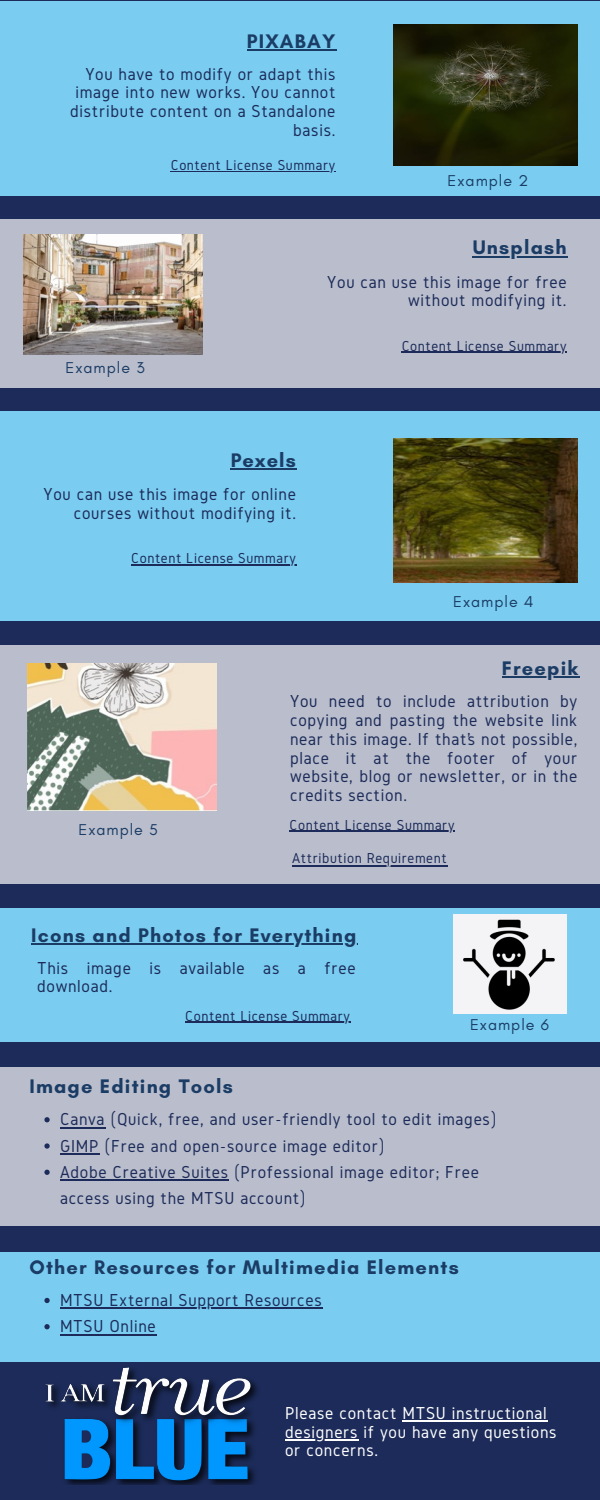
<style>
.page{position:relative;width:600px;height:1500px;background:#1c2b59}
.page>*{position:absolute;margin:0;border:0;box-sizing:border-box;transform-origin:0 0}
.t1{font:700 20px "Glacial Indifference";letter-spacing:.06em;color:#1b3c65}
.t2{font:18px/18.8px "Gidole";letter-spacing:.04em;color:#1c2b59;text-align:right}
.t3{font:18px/18.8px "Gidole";letter-spacing:.04em;color:#fff}
.t4{font:16px "Glacial Indifference";letter-spacing:.06em;color:#1b3c65}
.t5{font:15px "Gidole";letter-spacing:.04em;color:#1c2b59}
</style>
<div class="page">
<div style="left:0;top:219px;width:600px;height:169px;background:#babecc"></div>
<img style="left:24px;top:235px;width:178px;height:120px">
<div style="left:0;top:412px;width:600px;height:209px;background:#7acdf1"></div>
<img style="left:393px;top:438px;width:185px;height:145px">
<div style="left:0;top:646px;width:600px;height:238px;background:#babecc"></div>
<img style="left:27px;top:664px;width:189px;height:146px">
<div style="left:0;top:1067px;width:600px;height:159px;background:#babecc"></div>
<img style="left:45px;top:1367px;width:212px;height:118px">
<div style="left:0;top:1px;width:600px;height:195px;background:#7acdf1"></div>
<img style="left:393px;top:24px;width:185px;height:141px">
<div style="left:0;top:909px;width:600px;height:133px;background:#7acdf1"></div>
<div style="left:0;top:1252px;width:600px;height:109px;background:#7acdf1"></div>
<img style="left:453px;top:915px;width:114px;height:99px">
<hr style="left:473px;top:256px;width:95px;height:1px;background:#1b3c65">
<hr style="left:402px;top:351px;width:165px;height:2px;background:#1c2b59">
<hr style="left:231px;top:469px;width:66px;height:1px;background:#1b3c65">
<hr style="left:131px;top:564px;width:166px;height:2px;background:#1c2b59">
<hr style="left:502px;top:676px;width:77px;height:2px;background:#1b3c65">
<hr style="left:290px;top:830px;width:165px;height:2px;background:#1c2b59">
<hr style="left:292px;top:865px;width:155px;height:1px;background:#1c2b59">
<svg style="left:44px;top:1117px;width:6px;height:5px"></svg>
<hr style="left:60px;top:1127px;width:45px;height:1px;background:#1c2b59">
<svg style="left:44px;top:1143px;width:6px;height:6px"></svg>
<hr style="left:60px;top:1153px;width:39px;height:2px;background:#1c2b59">
<svg style="left:44px;top:1170px;width:6px;height:5px"></svg>
<hr style="left:60px;top:1179px;width:169px;height:2px;background:#1c2b59">
<hr style="left:247px;top:49px;width:90px;height:2px;background:#1b3c65">
<hr style="left:171px;top:171px;width:165px;height:1px;background:#1c2b59">
<svg style="left:44px;top:1298px;width:6px;height:5px"></svg>
<hr style="left:60px;top:1308px;width:262px;height:1px;background:#1c2b59">
<svg style="left:44px;top:1324px;width:6px;height:5px"></svg>
<hr style="left:60px;top:1334px;width:97px;height:1px;background:#1c2b59">
<hr style="left:31px;top:943px;width:327px;height:2px;background:#1b3c65">
<hr style="left:185px;top:1022px;width:166px;height:1px;background:#1c2b59">
<hr style="left:402px;top:1420px;width:146px;height:2px;background:#fff">
<hr style="left:285px;top:1439px;width:73px;height:2px;background:#fff">
<p class="t1" style="left:247px;top:29px;width:90px">PIXABAY</p>
<p class="t2" style="left:70px;top:64px;width:267px">You have to modify or adapt this image into new works. You cannot distribute content on a Standalone basis.</p>
<p class="t5" style="left:171px;top:157px;width:166px">Content License Summary</p>
<p class="t4" style="left:448px;top:171px;width:82px">Example 2</p>
<p class="t1" style="left:473px;top:235px;width:95px">Unsplash</p>
<p class="t2" style="left:327px;top:272px;width:241px">You can use this image for free without modifying it.</p>
<p class="t4" style="left:66px;top:357px;width:81px">Example 3</p>
<p class="t1" style="left:231px;top:448px;width:67px">Pexels</p>
<p class="t2" style="left:44px;top:485px;width:254px">You can use this image for online courses without modifying it.</p>
<p class="t5" style="left:131px;top:550px;width:166px">Content License Summary</p>
<p class="t5" style="left:402px;top:337px;width:166px">Content License Summary</p>
<p class="t4" style="left:453px;top:591px;width:82px">Example 4</p>
<p class="t1" style="left:502px;top:656px;width:78px">Freepik</p>
<p class="t4" style="left:79px;top:820px;width:81px">Example 5</p>
<p class="t2" style="left:290px;top:692px;width:289px;text-align:justify">You need to include attribution by copying and pasting the website link near this image. If that’s not possible, place it at the footer of your website, blog or newsletter, or in the credits section.</p>
<p class="t5" style="left:290px;top:816px;width:166px">Content License Summary</p>
<p class="t5" style="left:292px;top:850px;width:156px">Attribution Requirement</p>
<p class="t1" style="left:31px;top:923px;width:327px">Icons and Photos for Everything</p>
<p class="t2" style="left:37px;top:958px;width:320px;text-align:left">This image is available as a free download.</p>
<p class="t5" style="left:185px;top:1008px;width:166px">Content License Summary</p>
<p class="t1" style="left:29px;top:1074px;width:205px">Image Editing Tools</p>
<p class="t4" style="left:470px;top:1015px;width:80px">Example 6</p>
<p class="t2" style="left:60px;top:1110px;width:438px">Canva (Quick, free, and user-friendly tool to edit images)</p>
<p class="t2" style="left:60px;top:1136px;width:326px">GIMP (Free and open-source image editor)</p>
<p class="t2" style="left:60px;top:1159px;width:421px;line-height:26.2px;text-align:left">Adobe Creative Suites (Professional image editor; Free access using the MTSU account)</p>
<p class="t1" style="left:29px;top:1255px;width:431px">Other Resources for Multimedia Elements</p>
<p class="t2" style="left:60px;top:1290px;width:263px">MTSU External Support Resources</p>
<p class="t2" style="left:60px;top:1317px;width:97px">MTSU Online</p>
<p class="t3" style="left:285px;top:1403px;width:273px">Please contact MTSU instructional designers if you have any questions or concerns.</p>
</div>
